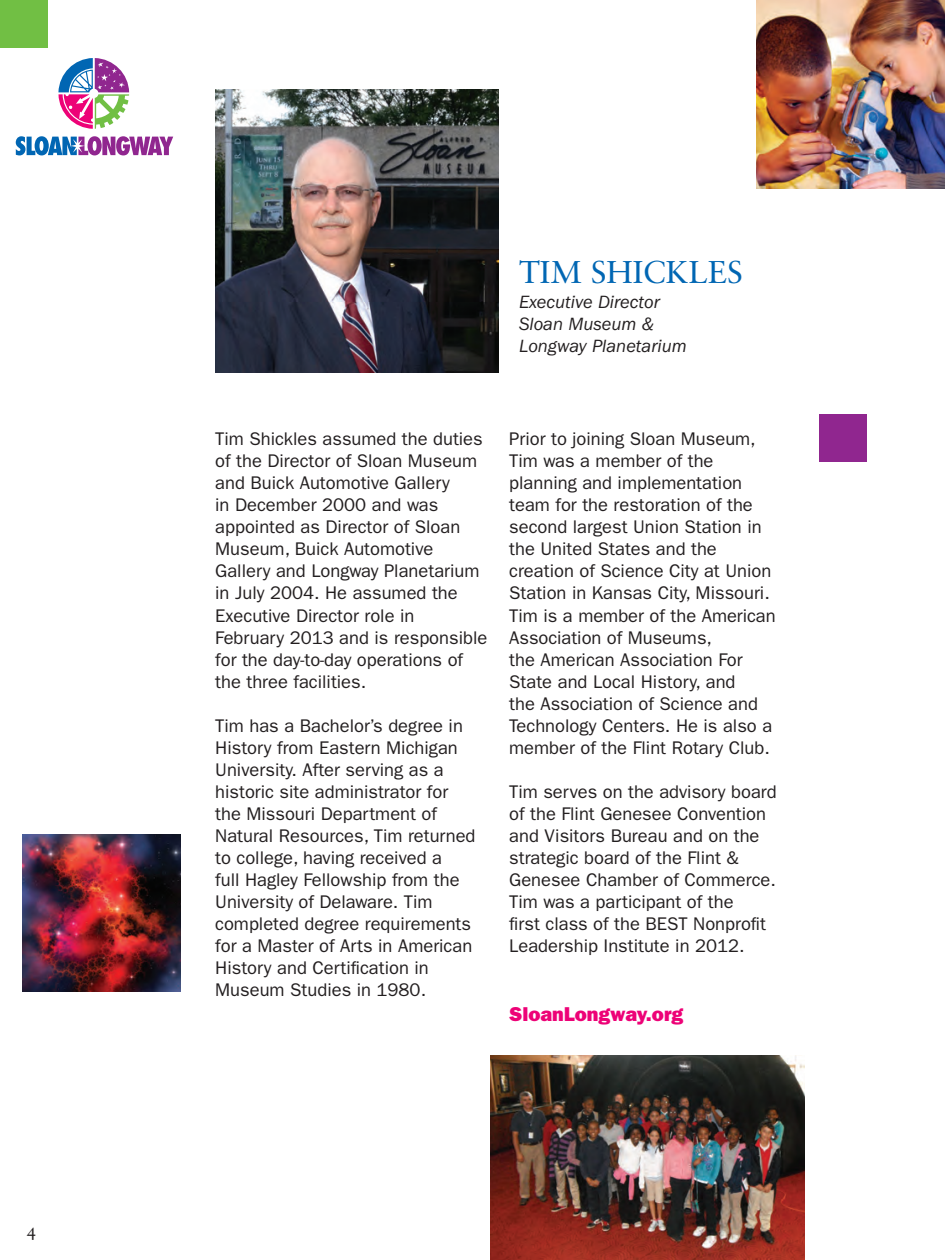
<style>
.page{position:relative;width:945px;height:1260px;background:#fff}
.page>*{position:absolute;margin:0;border:0;box-sizing:border-box;transform-origin:0 0}
.Subhead{font:31.5px "Sabon LT Std";color:#0166b3}
.Body{font:20.12px "ITC Franklin Gothic Std Hvy";color:#ed0277}
.Body-2{font:18.38px/22.1px "ITC Franklin Gothic Std";color:#231f20}
.Body-3{font:italic 18.38px/22.1px "ITC Franklin Gothic Std";color:#231f20}
.Subhead-2{font:18.38px "Sabon LT Std";color:#231f20}
</style>
<div class="page">
<img style="left:23px;top:834px;width:157px;height:158px">
<img style="left:215px;top:89px;width:284px;height:284px">
<img style="left:756px;top:0;width:189px;height:189px">
<svg style="left:16px;top:136px;width:157px;height:19px"></svg>
<svg style="left:58px;top:58px;width:71px;height:71px"></svg>
<div style="left:0;top:0;width:47px;height:47px;background:#71bf44"></div>
<div style="left:819px;top:414px;width:47px;height:47px;background:#90268f"></div>
<img style="left:490px;top:1055px;width:315px;height:205px">
<p class="Subhead-2" style="left:26px;top:1218px;width:12px">4</p>
<p class="Subhead" style="left:519px;top:253px;width:225px">TIM SHICKLES</p>
<p class="Body-3" style="left:519px;top:291px;width:169px">Executive Director<br>Sloan Museum &amp;<br>Longway Planetarium</p>
<p class="Body-2" style="left:215px;top:428px;width:274px">Tim Shickles assumed the duties of the Director of Sloan Museum and Buick Automotive Gallery<br>in December 2000 and was appointed as Director of Sloan<br>Museum, Buick Automotive<br>Gallery and Longway Planetarium in July 2004. He assumed the<br>Executive Director role in<br>February 2013 and is responsible for the day-to-day operations of the three facilities.</p>
<p class="Body-2" style="left:215px;top:715px;width:262px">Tim has a Bachelor’s degree in<br>History from Eastern Michigan<br>University. After serving as a historic site administrator for the Missouri Department of<br>Natural Resources, Tim returned to college, having received a<br>full Hagley Fellowship from the<br>University of Delaware. Tim completed degree requirements for a Master of Arts in American<br>History and Certification in<br>Museum Studies in 1980.</p>
<p class="Body-2" style="left:509px;top:428px;width:268px">Prior to joining Sloan Museum,<br>Tim was a member of the planning and implementation team for the restoration of the second largest Union Station in the United States and the creation of Science City at Union<br>Station in Kansas City, Missouri.<br>Tim is a member of the American<br>Association of Museums,<br>the American Association For<br>State and Local History, and<br>the Association of Science and<br>Technology Centers. He is also a member of the Flint Rotary Club.</p>
<p class="Body-2" style="left:509px;top:781px;width:269px">Tim serves on the advisory board of the Flint Genesee Convention and Visitors Bureau and on the strategic board of the Flint &amp;<br>Genesee Chamber of Commerce.<br>Tim was a participant of the<br>first class of the BEST Nonprofit<br>Leadership Institute in 2012.</p>
<p class="Body" style="left:509px;top:1002px;width:176px">SloanLongway.org</p>
</div>
